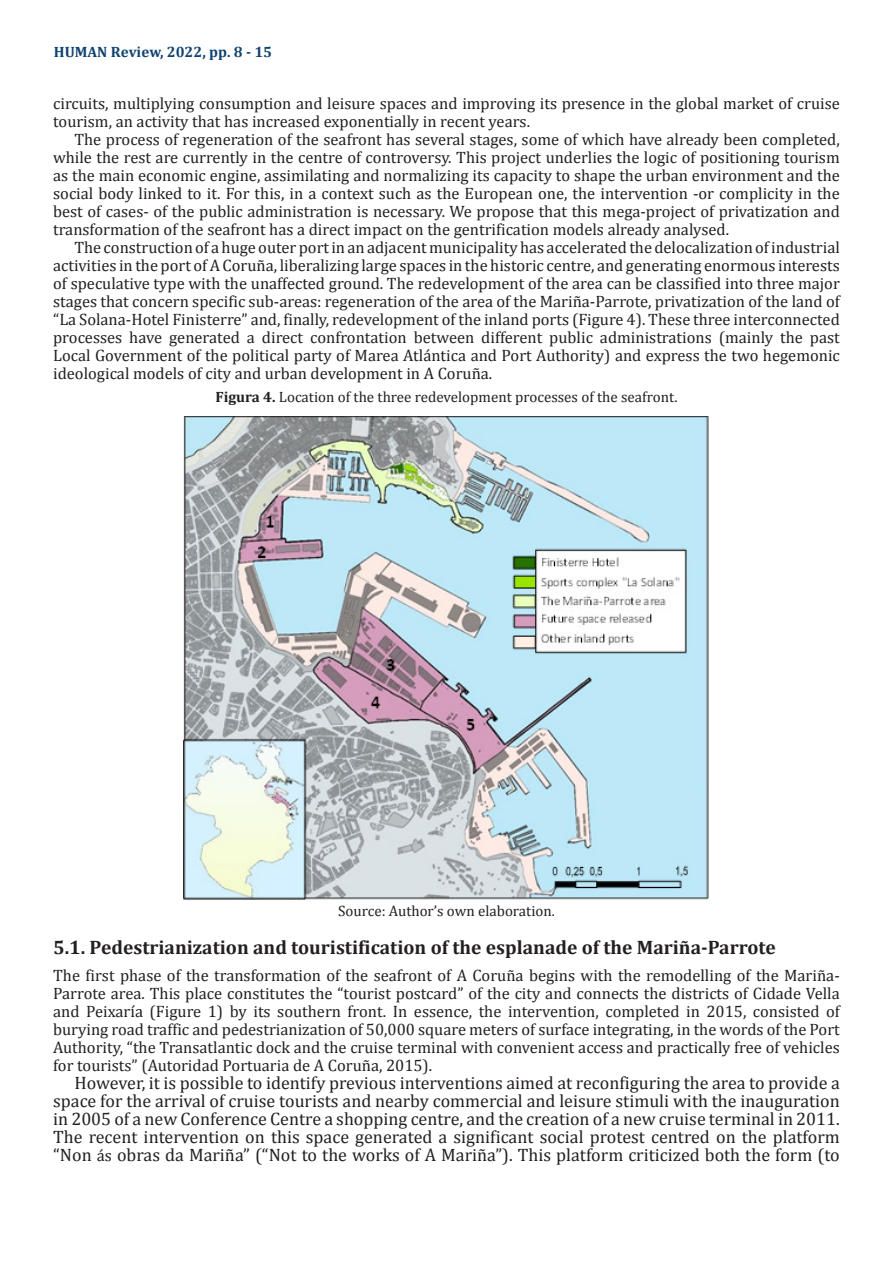
<style>
.page{position:relative;width:893px;height:1263px;background:#fff}
.page>*{position:absolute;margin:0;border:0;box-sizing:border-box;transform-origin:0 0}
.Titulo_2{font:700 19.5px "Cambria";color:#231f20}
.Parrafos-siguientes{font:18px/18px "Cambria 2";color:#231f20;text-align:justify}
.Fuente-Tablas{font:16.5px "Cambria 2";color:#231f20}
.Parrafo-Arranque{font:16.5px/18px "Cambria 2";color:#231f20;text-align:justify}
.Fuente-Tablas-2{font:15px "Cambria 2";color:#231f20}
.Fuente-Tablas-3{font:700 15px "Cambria";color:#104370}
.s1{font-family:"Cambria";font-weight:700}
.s2{font-size:16.5px}
</style>
<div class="page">
<img style="left:184px;top:416px;width:525px;height:484px">
<p class="Fuente-Tablas-3" style="left:54px;top:41px;width:220px">HUMAN Review, 2022, pp. 8 - 15</p>
<p class="Fuente-Tablas" style="left:53px;top:93px;width:788px">circuits, multiplying consumption and leisure spaces and improving its presence in the global market of cruise</p>
<p class="Fuente-Tablas" style="left:53px;top:111px;width:478px">tourism, an activity that has increased exponentially in recent years.</p>
<p class="Fuente-Tablas" style="left:74px;top:129px;width:767px">The process of regeneration of the seafront has several stages, some of which have already been completed,</p>
<p class="Fuente-Tablas" style="left:53px;top:147px;width:788px">while the rest are currently in the centre of controversy. This project underlies the logic of positioning tourism</p>
<p class="Fuente-Tablas" style="left:53px;top:165px;width:788px">as the main economic engine, assimilating and normalizing its capacity to shape the urban environment and the</p>
<p class="Fuente-Tablas" style="left:53px;top:183px;width:788px">social body linked to it. For this, in a context such as the European one, the intervention -or complicity in the</p>
<p class="Fuente-Tablas" style="left:53px;top:201px;width:788px">best of cases- of the public administration is necessary. We propose that this mega-project of privatization and</p>
<p class="Fuente-Tablas" style="left:53px;top:219px;width:677px">transformation of the seafront has a direct impact on the gentrification models already analysed.</p>
<p class="Fuente-Tablas" style="left:74px;top:237px;width:767px">The construction of a huge outer port in an adjacent municipality has accelerated the delocalization of industrial</p>
<p class="Fuente-Tablas" style="left:53px;top:255px;width:788px">activities in the port of A Coruña, liberalizing large spaces in the historic centre, and generating enormous interests</p>
<p class="Fuente-Tablas" style="left:53px;top:273px;width:788px">of speculative type with the unaffected ground. The redevelopment of the area can be classified into three major</p>
<p class="Fuente-Tablas" style="left:53px;top:291px;width:788px">stages that concern specific sub-areas: regeneration of the area of the Mariña-Parrote, privatization of the land of</p>
<p class="Fuente-Tablas" style="left:53px;top:309px;width:788px">“La Solana-Hotel Finisterre” and, finally, redevelopment of the inland ports (Figure 4). These three interconnected</p>
<p class="Fuente-Tablas" style="left:53px;top:327px;width:788px">processes have generated a direct confrontation between different public administrations (mainly the past</p>
<p class="Fuente-Tablas" style="left:53px;top:345px;width:788px">Local Government of the political party of Marea Atlántica and Port Authority) and express the two hegemonic</p>
<p class="Fuente-Tablas" style="left:53px;top:363px;width:441px">ideological models of city and urban development in A Coruña.</p>
<p class="Fuente-Tablas-2" style="left:216px;top:388px;width:463px"><span class="s1">Figura 4.</span> Location of the three redevelopment processes of the seafront.</p>
<p class="Fuente-Tablas-2" style="left:338px;top:902px;width:218px">Source: Author’s own elaboration.</p>
<p class="Titulo_2" style="left:53px;top:934px;width:724px">5.1. Pedestrianization and touristification of the esplanade of the Mariña-Parrote</p>
<p class="Parrafo-Arranque" style="left:53px;top:966px;width:788px">The first phase of the transformation of the seafront of A Coruña begins with the remodelling of the Mariña-Parrote area. This place constitutes the “tourist postcard” of the city and connects the districts of Cidade Vella and Peixaría (Figure 1) by its southern front. In essence, the intervention, completed in 2015, consisted of burying road traffic and pedestrianization of 50,000 square meters of surface integrating, in the words of the Port Authority, “the Transatlantic dock and the cruise terminal with convenient access and practically free of vehicles for tourists” (Autoridad Portuaria de A Coruña, 2015).</p>
<p class="Parrafos-siguientes" style="left:53px;top:1073px;width:788px;text-indent:21px">However, it is possible to identify previous interventions aimed at reconfiguring the area to provide a space for the arrival of cruise tourists and nearby commercial and leisure stimuli with the inauguration in 2005 of a new Conference Centre a shopping centre, and the creation of a new cruise terminal in 2011.<br>The recent intervention on this space generated a significant social protest centred on the platform “Non <span class="s2">ás</span> obras da Mariña” (“Not to the works of A Mariña”). This platform criticized both the form (to</p>
</div>
